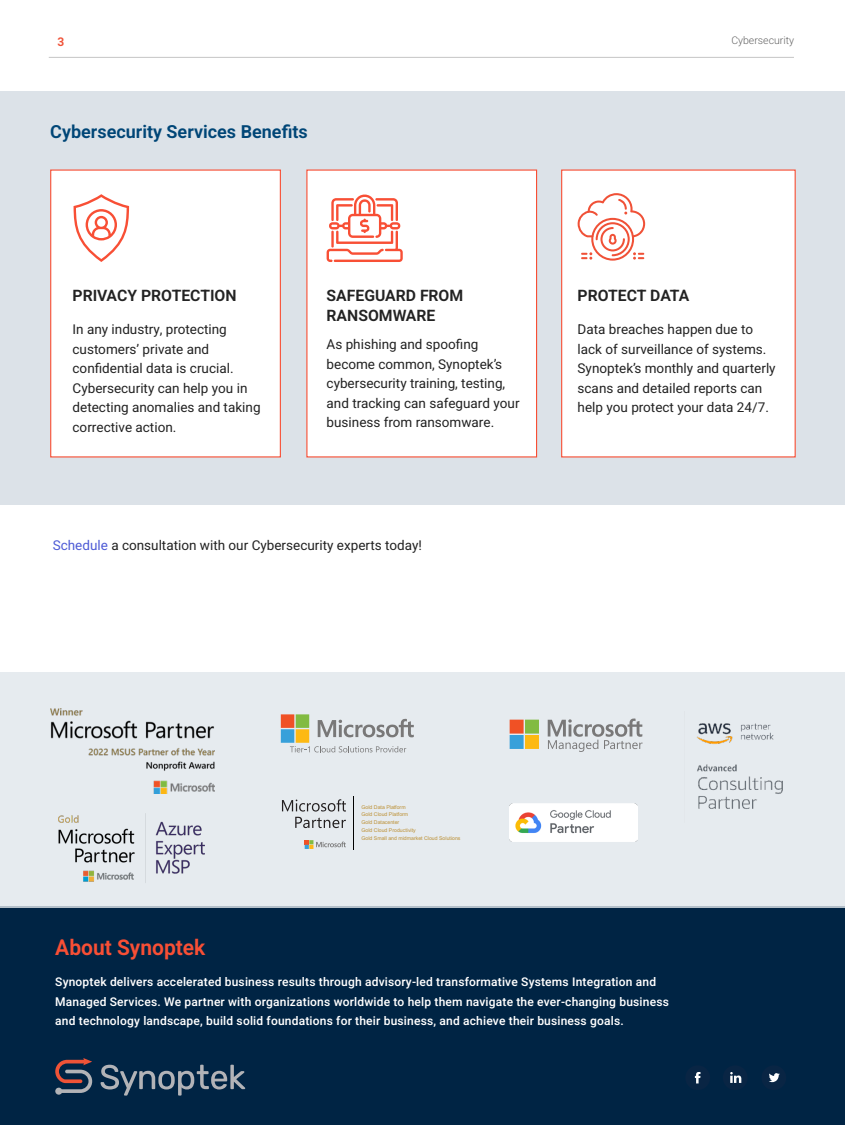
<style>
.page{position:relative;width:845px;height:1125px;background:#fff}
.page>*{position:absolute;margin:0;border:0;box-sizing:border-box;transform-origin:0 0}
.t1{font:600 21.6px "Heebo";color:#f84f35}
.t2{font:600 18px "Heebo";color:#004677}
.t3{font:600 15.75px/19.5px "Heebo";color:#232323}
.t4{font:13.5px/19.5px "Heebo";color:#232323}
.t5{font:500 12px/19.5px "Heebo";letter-spacing:.015em;color:#fff}
.t6{font:600 12px "Heebo";color:#f05238}
.t7{font:300 10.5px "Heebo";color:#656565}
.t8{font:5.25px/7.6px "Arial";color:#bc9034}
.s1{color:#4f5cd6}
</style>
<div class="page">
<hr style="left:49px;top:57px;width:745px;height:1px;background:#c5c5c5">
<div style="left:0;top:906px;width:844px;height:219px;background:#002444"></div>
<div style="left:722px;top:1065px;width:25px;height:25px;background:#092544;border-radius:50%"></div>
<svg style="left:730px;top:1072px;width:11px;height:11px"></svg>
<div style="left:761px;top:1065px;width:25px;height:25px;background:#092544;border-radius:50%"></div>
<svg style="left:769px;top:1073px;width:10px;height:9px"></svg>
<div style="left:685px;top:1065px;width:25px;height:25px;background:#092544;border-radius:50%"></div>
<svg style="left:694px;top:1072px;width:6px;height:11px"></svg>
<svg style="left:55px;top:1058px;width:37px;height:37px"></svg>
<svg style="left:100px;top:1065px;width:145px;height:31px"></svg>
<div style="left:0;top:672px;width:844px;height:236px;background:#e0e6eb"></div>
<svg style="left:281px;top:714px;width:133px;height:38px"></svg>
<img style="left:697px;top:723px;width:86px;height:86px">
<img style="left:509px;top:803px;width:128px;height:39px">
<hr style="left:353px;top:796px;width:1px;height:54px;background:#000">
<svg style="left:282px;top:799px;width:64px;height:30px"></svg>
<svg style="left:305px;top:840px;width:41px;height:9px"></svg>
<svg style="left:509px;top:720px;width:30px;height:29px"></svg>
<svg style="left:547px;top:718px;width:95px;height:34px"></svg>
<img style="left:51px;top:708px;width:164px;height:86px">
<div style="left:0;top:92px;width:844px;height:414px;background:#dce2e8"></div>
<div style="left:50px;top:170px;width:231px;height:288px;background:#fff;border:1px solid #f84f35"></div>
<div style="left:306px;top:170px;width:231px;height:288px;background:#fff"></div>
<div style="left:561px;top:170px;width:234px;height:288px;background:#fff"></div>
<svg style="left:74px;top:194px;width:55px;height:68px"></svg>
<svg style="left:326px;top:194px;width:77px;height:68px"></svg>
<svg style="left:577px;top:193px;width:68px;height:68px"></svg>
<img style="left:58px;top:813px;width:147px;height:70px">
<p class="t6" style="left:58px;top:33px;width:8px">3</p>
<p class="t7" style="left:731px;top:33px;width:64px">Cybersecurity</p>
<h2 class="t2" style="left:50px;top:119px;width:259px">Cybersecurity Services Benefits</h2>
<p class="t3" style="left:73px;top:286px;width:165px">PRIVACY PROTECTION</p>
<p class="t4" style="left:73px;top:320px;width:189px">In any industry, protecting customers’ private and confidential data is crucial.<br>Cybersecurity can help you in detecting anomalies and taking corrective action.</p>
<p class="t3" style="left:326px;top:286px;width:138px">SAFEGUARD FROM<br>RANSOMWARE</p>
<p class="t4" style="left:326px;top:335px;width:194px">As phishing and spoofing become common, Synoptek’s cybersecurity training, testing, and tracking can safeguard your business from ransomware.</p>
<p class="t4" style="left:53px;top:535px;width:371px"><span class="s1">Schedule</span> a consultation with our Cybersecurity experts today!</p>
<p class="t3" style="left:577px;top:286px;width:113px">PROTECT DATA</p>
<p class="t4" style="left:577px;top:320px;width:199px">Data breaches happen due to lack of surveillance of systems.<br>Synoptek’s monthly and quarterly scans and detailed reports can help you protect your data 24/7.</p>
<p class="t8" style="left:361px;top:803px;width:100px">Gold Data Platform<br>Gold Cloud Platform<br>Gold Datacenter<br>Gold Cloud Productivity<br>Gold Small and midmarket Cloud Solutions</p>
<h1 class="t1" style="left:55px;top:933px;width:152px">About Synoptek</h1>
<p class="t5" style="left:55px;top:972px;width:615px">Synoptek delivers accelerated business results through advisory-led transformative Systems Integration and<br>Managed Services. We partner with organizations worldwide to help them navigate the ever-changing business and technology landscape, build solid foundations for their business, and achieve their business goals.</p>
</div>
